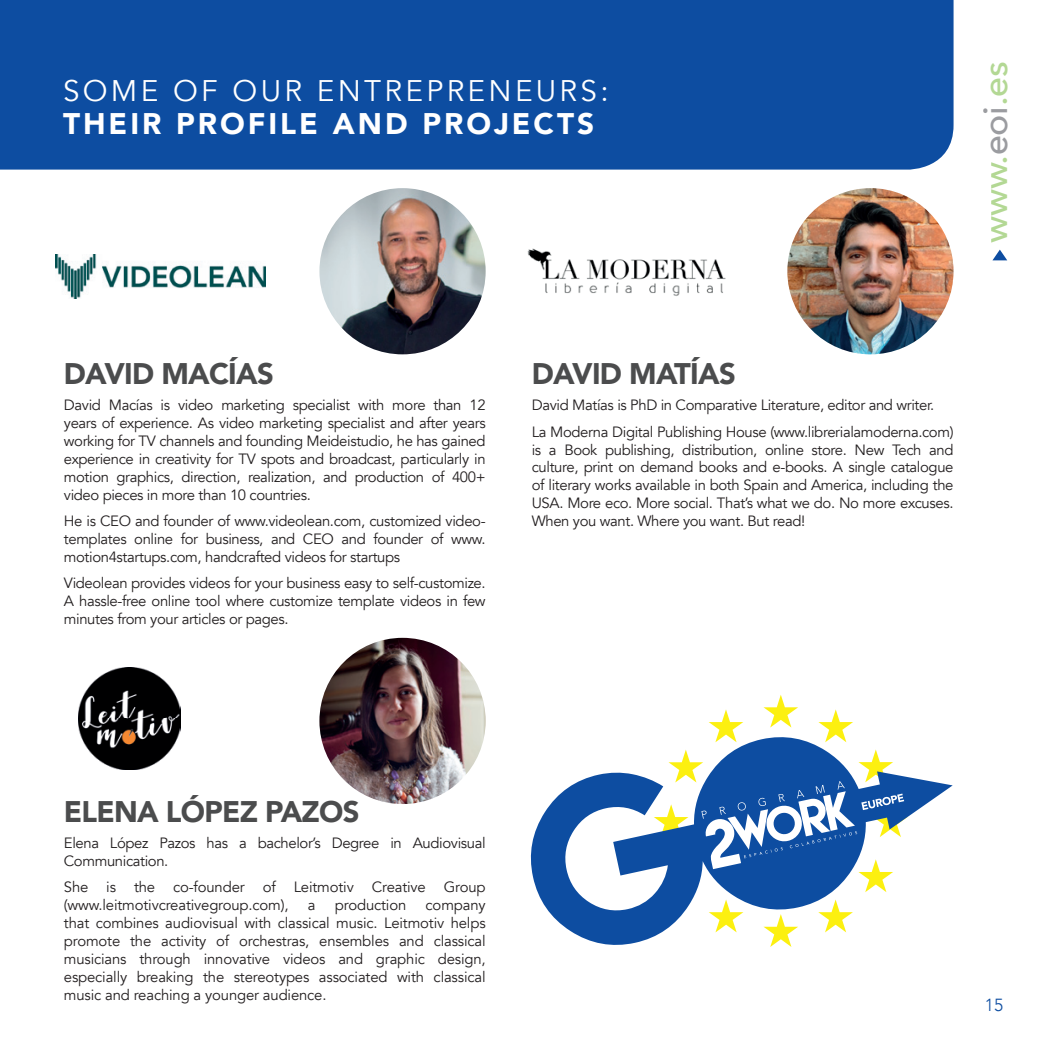
<style>
.page{position:relative;width:1042px;height:1042px;background:#fff}
.page>*{position:absolute;margin:0;border:0;box-sizing:border-box;transform-origin:0 0}
.t1{font:500 33.77px "Avenir";letter-spacing:-.01em;color:#b3d894;scale:1.06 1}
.t2{font:900 29.75px "Avenir";letter-spacing:-.025em;color:#4b4c4d}
.t3{font:29.75px "Avenir";letter-spacing:.11em;color:#fff}
.t4{font:900 29.75px "Avenir";letter-spacing:.1em;color:#fff}
.t5{font:300 17.5px "Avenir";color:#0d4da1}
.t6{font:14.88px/17.8px "Avenir";letter-spacing:-.025em;color:#231f20;text-align:justify}
.s1{color:#9b9ca0}
</style>
<div class="page">
<div style="left:0;top:0;width:953px;height:170px;background:#0d4da1"></div>
<svg style="left:992px;top:250px;width:15px;height:10px"></svg>
<img style="left:787px;top:188px;width:166px;height:166px;border-radius:83px">
<img style="left:319px;top:188px;width:167px;height:166px;border-radius:83px">
<img style="left:319px;top:638px;width:167px;height:166px;border-radius:83px">
<img style="left:78px;top:667px;width:103px;height:103px">
<img style="left:55px;top:254px;width:211px;height:45px">
<img style="left:527px;top:248px;width:199px;height:48px">
<svg style="left:709px;top:695px;width:144px;height:39px"></svg>
<svg style="left:530px;top:734px;width:422px;height:213px"></svg>
<svg style="left:701px;top:781px;width:203px;height:88px"></svg>
<h2 class="t3" style="left:63px;top:73px;width:547px">SOME OF OUR ENTREPRENEURS:</h2>
<h2 class="t4" style="left:63px;top:98px;width:533px">THEIR PROFILE AND PROJECTS</h2>
<h1 class="t1" style="left:966px;top:243px;width:173px;rotate:-90deg">www.<span class="s1">eoi</span>.es</h1>
<h2 class="t2" style="left:64px;top:348px;width:211px">DAVID MACÍAS</h2>
<p class="t6" style="left:64px;top:397px;width:423px">David Macías is video marketing specialist with more than 12 years of experience. As video marketing specialist and after years working for TV channels and founding Meideistudio, he has gained experience in creativity for TV spots and broadcast, particularly in motion graphics, direction, realization, and production of 400+ video pieces in more than 10 countries.</p>
<p class="t6" style="left:64px;top:512px;width:423px">He is CEO and founder of www.videolean.com, customized video&shy;templates online for business, and CEO and founder of www. motion4startups.com, handcrafted videos for startups</p>
<p class="t6" style="left:64px;top:574px;width:423px">Videolean provides videos for your business easy to self-customize.<br>A hassle-free online tool where customize template videos in few minutes from your articles or pages.</p>
<h2 class="t2" style="left:532px;top:348px;width:205px">DAVID MATÍAS</h2>
<p class="t6" style="left:532px;top:392px;width:423px;line-height:26.2px">David Matías is PhD in Comparative Literature, editor and writer.<br>La Moderna Digital Publishing House (www.librerialamoderna.com)</p>
<p class="t6" style="left:532px;top:441px;width:423px">is a Book publishing, distribution, online store. New Tech and culture, print on demand books and e-books. A single catalogue of literary works available in both Spain and America, including the USA. More eco. More social. That’s what we do. No more excuses.<br>When you want. Where you want. But read!</p>
<h2 class="t2" style="left:64px;top:786px;width:297px">ELENA LÓPEZ PAZOS</h2>
<p class="t6" style="left:64px;top:834px;width:423px">Elena López Pazos has a bachelor’s Degree in Audiovisual<br>Communication.</p>
<p class="t6" style="left:64px;top:878px;width:423px">She is the co-founder of Leitmotiv Creative Group (www.leitmotivcreativegroup.com),</p>
<p class="t6" style="left:308px;top:896px;width:9px">a</p>
<p class="t6" style="left:335px;top:896px;width:73px">production</p>
<p class="t6" style="left:64px;top:896px;width:423px;text-indent:362px">company that combines audiovisual with classical music. Leitmotiv helps promote the activity of orchestras, ensembles and classical musicians through innovative videos and graphic design, especially breaking the stereotypes associated with classical music and reaching a younger audience.</p>
<p class="t5" style="left:985px;top:995px;width:20px">15</p>
</div>
